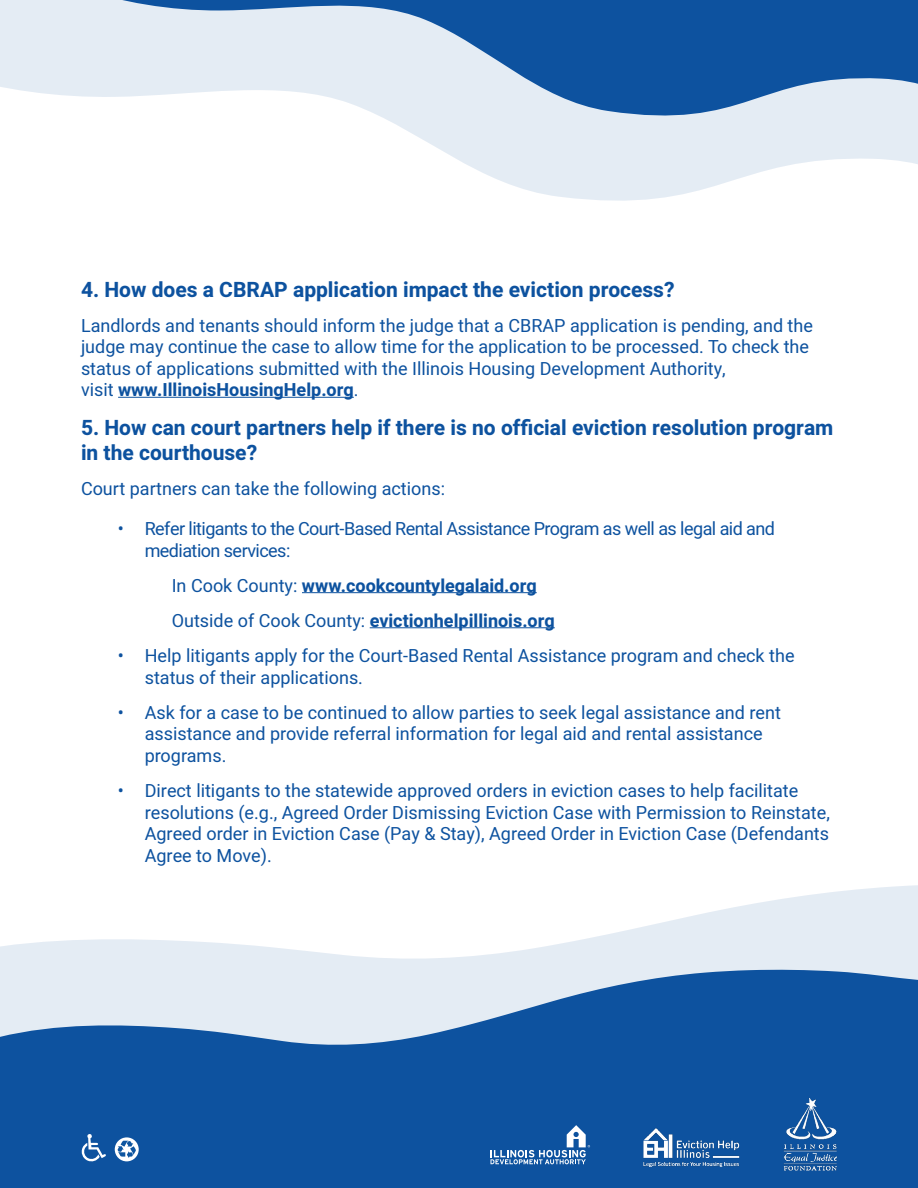
<style>
.page{position:relative;width:918px;height:1188px;background:#fff}
.page>*{position:absolute;margin:0;border:0;box-sizing:border-box;transform-origin:0 0}
.t1{font:700 21px/25.2px "Heebo";color:#0d529f}
.t2{font:18px/21.6px "Heebo";color:#0d529f}
.t3{font:18px/21.6px "Heebo";letter-spacing:-.03em;color:#0d529f}
.t4{font:700 18px/35.1px "Heebo";color:#0d529f}
.s1{font-weight:700}
.s2{font-weight:400}
</style>
<div class="page">
<div style="left:0;top:1082px;width:918px;height:106px;background:#0d529f"></div>
<svg style="left:0;top:0;width:918px;height:201px;fill:#e4ecf4"></svg>
<hr style="left:302px;top:592px;width:235px;height:1px;background:#0d529f">
<hr style="left:370px;top:627px;width:185px;height:1px;background:#0d529f">
<svg style="left:0;top:1054px;width:918px;height:87px"></svg>
<svg style="left:0;top:885px;width:918px;height:169px;fill:#e4ecf4"></svg>
<svg style="left:491px;top:1125px;width:99px;height:39px"></svg>
<img style="left:783px;top:1097px;width:55px;height:74px">
<img style="left:639px;top:1124px;width:104px;height:43px">
<svg style="left:80px;top:1134px;width:27px;height:28px"></svg>
<svg style="left:115px;top:1137px;width:24px;height:24px"></svg>
<svg style="left:117px;top:1141px;width:19px;height:17px"></svg>
<p class="t1" style="left:81px;top:277px;width:595px">4. How does a CBRAP application impact the eviction process?</p>
<p class="t2" style="left:81px;top:314px;width:734px">Landlords and tenants should inform the judge that a CBRAP application is pending, and the judge may continue the case to allow time for the application to be processed. To check the status of applications submitted with the Illinois Housing Development Authority,<br>visit <span class="s1">www.IllinoisHousingHelp.org</span>.</p>
<p class="t1" style="left:81px;top:416px;width:754px">5. How can court partners help if there is no official eviction resolution program in the courthouse?</p>
<p class="t2" style="left:81px;top:478px;width:366px">Court partners can take the following actions:</p>
<p class="t3" style="left:145px;top:518px;width:632px;text-indent:-27px">• Refer litigants to the Court-Based Rental Assistance Program as well as legal aid and mediation services:</p>
<p class="t4" style="left:172px;top:568px;width:385px"><span class="s2">In Cook County:</span> www.cookcountylegalaid.org<br><span class="s2">Outside of Cook County:</span> evictionhelpillinois.org</p>
<p class="t2" style="left:145px;top:645px;width:651px;text-indent:-27px">• Help litigants apply for the Court-Based Rental Assistance program and check the status of their applications.</p>
<p class="t2" style="left:145px;top:701px;width:638px;text-indent:-27px">• Ask for a case to be continued to allow parties to seek legal assistance and rent assistance and provide referral information for legal aid and rental assistance programs.</p>
<p class="t2" style="left:145px;top:780px;width:687px;text-indent:-27px">• Direct litigants to the statewide approved orders in eviction cases to help facilitate resolutions (e.g., Agreed Order Dismissing Eviction Case with Permission to Reinstate, Agreed order in Eviction Case (Pay &amp; Stay), Agreed Order in Eviction Case (Defendants Agree to Move).</p>
</div>
